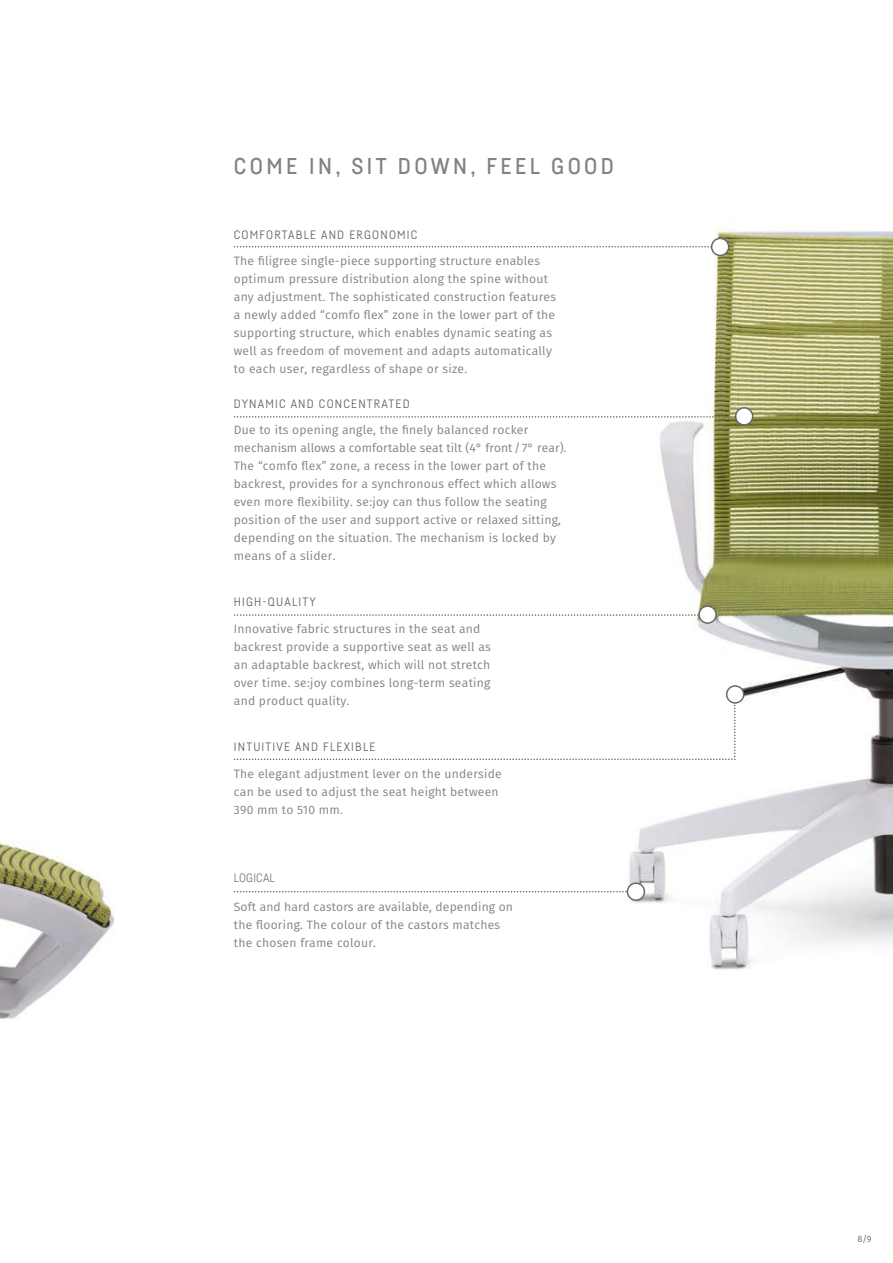
<style>
.page{position:relative;width:893px;height:1263px;background:#fff}
.page>*{position:absolute;margin:0;border:0;box-sizing:border-box;transform-origin:0 0}
.t1{font:500 22.5px "Sedus Sans";letter-spacing:.15em;color:#818281}
.t2{font:12px/18px "Sedus Text";letter-spacing:.02em;color:#818281}
.t3{font:12px "Sedus Sans";letter-spacing:.1em;color:#686868}
.t4{font:12px "Sedus Sans";letter-spacing:.015em;color:#818281}
.t5{font:9px "Sedus Text";color:#686868}
</style>
<div class="page">
<img style="left:0;top:842px;width:115px;height:177px">
<img style="left:629px;top:227px;width:264px;height:743px">
<svg style="left:234px;top:238px;width:495px;height:18px"></svg>
<svg style="left:234px;top:605px;width:483px;height:19px"></svg>
<svg style="left:234px;top:407px;width:519px;height:19px"></svg>
<svg style="left:234px;top:882px;width:411px;height:19px"></svg>
<svg style="left:234px;top:685px;width:510px;height:75px"></svg>
<h1 class="t1" style="left:234px;top:153px;width:382px">COME IN, SIT DOWN, FEEL GOOD</h1>
<p class="t3" style="left:234px;top:227px;width:185px">COMFORTABLE AND ERGONOMIC</p>
<p class="t2" style="left:234px;top:251px;width:324px">The filigree single-piece supporting structure enables optimum pressure distribution along the spine without any adjustment. The sophisticated construction features a newly added “comfo flex” zone in the lower part of the supporting structure, which enables dynamic seating as well as freedom of movement and adapts automatically to each user, regardless of shape or size.</p>
<p class="t3" style="left:234px;top:396px;width:177px">DYNAMIC AND CONCENTRATED</p>
<p class="t2" style="left:234px;top:420px;width:334px">Due to its opening angle, the finely balanced rocker mechanism allows a comfortable seat tilt (4° front / 7° rear).<br>The “comfo flex” zone, a recess in the lower part of the backrest, provides for a synchronous effect which allows even more flexibility. se:joy can thus follow the seating position of the user and support active or relaxed sitting, depending on the situation. The mechanism is locked by means of a slider.</p>
<p class="t3" style="left:234px;top:595px;width:83px">HIGH-QUALITY</p>
<p class="t2" style="left:234px;top:619px;width:259px">Innovative fabric structures in the seat and backrest provide a supportive seat as well as an adaptable backrest, which will not stretch over time. se:joy combines long-term seating and product quality.</p>
<p class="t3" style="left:234px;top:740px;width:143px">INTUITIVE AND FLEXIBLE</p>
<p class="t2" style="left:234px;top:763px;width:269px">The elegant adjustment lever on the underside can be used to adjust the seat height between<br>390 mm to 510 mm.</p>
<p class="t4" style="left:234px;top:870px;width:43px">LOGICAL</p>
<p class="t2" style="left:234px;top:896px;width:281px">Soft and hard castors are available, depending on the flooring. The colour of the castors matches the chosen frame colour.</p>
<p class="t5" style="left:857px;top:1230px;width:16px">8/9</p>
</div>
